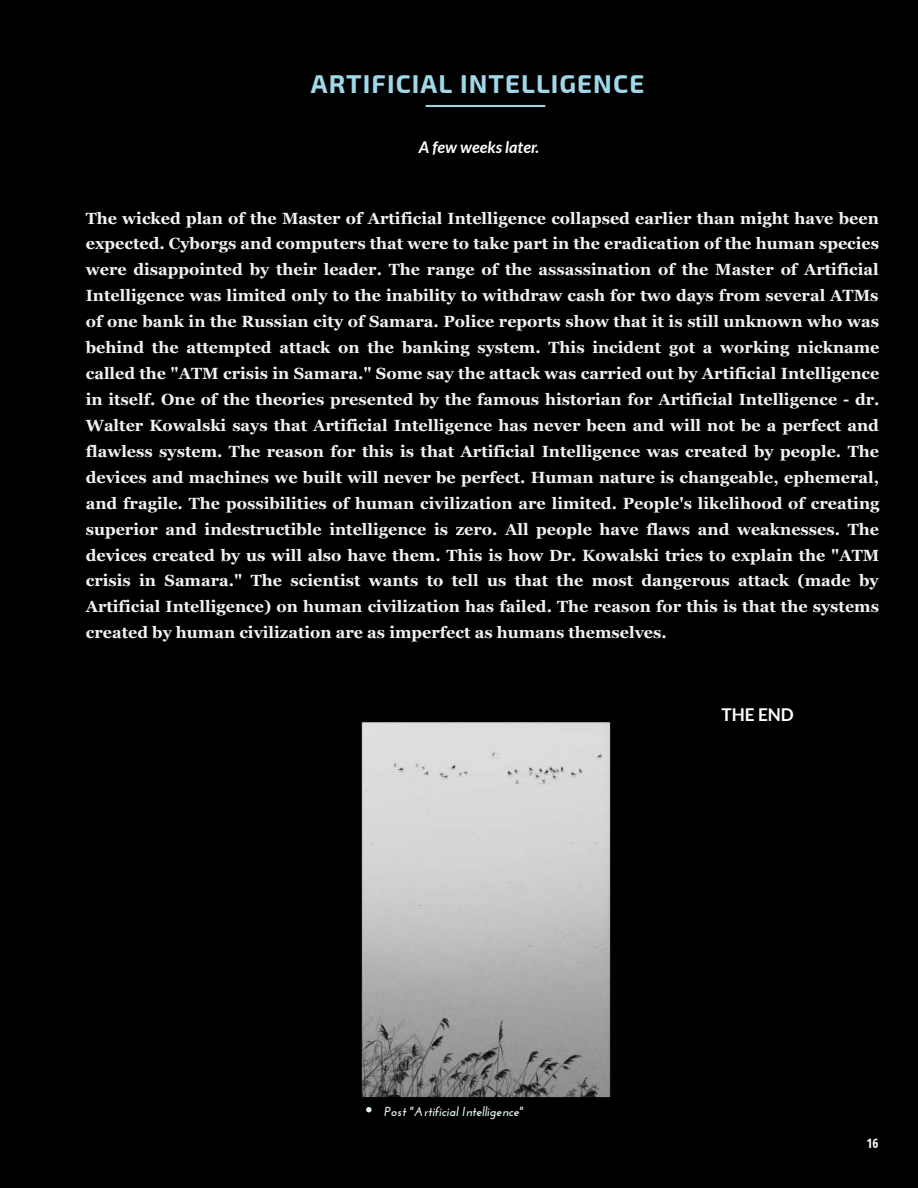
<style>
.page{position:relative;width:918px;height:1188px;background:#fff}
.page>*{position:absolute;margin:0;border:0;box-sizing:border-box;transform-origin:0 0}
.t1{font:700 25.95px "Exo 2.0";letter-spacing:.04em;color:#a1d8e9}
.t2{font:700 17.25px "Lato";color:#fff}
.t3{font:700 16.2px/26px "Georgia";color:#f2f2f2;text-align:justify}
.t4{font:italic 700 16.2px "Lato";color:#fff}
.t5{font:italic 700 12.9px "Josefin Sans";color:#e5f5ef}
.t6{font:700 condensed 12.9px "Open Sans";color:#fff}
</style>
<div class="page">
<img style="left:0;top:0;width:918px;height:1188px">
<svg style="left:366px;top:1107px;width:6px;height:5px"></svg>
<h1 class="t1" style="left:311px;top:68px;width:335px">ARTIFICIAL INTELLIGENCE</h1>
<p class="t4" style="left:419px;top:138px;width:122px">A few weeks later.</p>
<p class="t3" style="left:86px;top:205px;width:795px">The wicked plan of the Master of Artificial Intelligence collapsed earlier than might have been expected. Cyborgs and computers that were to take part in the eradication of the human species were disappointed by their leader. The range of the assassination of the Master of Artificial Intelligence was limited only to the inability to withdraw cash for two days from several ATMs of one bank in the Russian city of Samara. Police reports show that it is still unknown who was behind the attempted attack on the banking system. This incident got a working nickname called the "ATM crisis in Samara." Some say the attack was carried out by Artificial Intelligence in itself. One of the theories presented by the famous historian for Artificial Intelligence - dr.<br>Walter Kowalski says that Artificial Intelligence has never been and will not be a perfect and flawless system. The reason for this is that Artificial Intelligence was created by people. The devices and machines we built will never be perfect. Human nature is changeable, ephemeral, and fragile. The possibilities of human civilization are limited. People's likelihood of creating superior and indestructible intelligence is zero. All people have flaws and weaknesses. The devices created by us will also have them. This is how Dr. Kowalski tries to explain the "ATM crisis in Samara." The scientist wants to tell us that the most dangerous attack (made by Artificial Intelligence) on human civilization has failed. The reason for this is that the systems created by human civilization are as imperfect as humans themselves.</p>
<p class="t5" style="left:384px;top:1104px;width:141px">Post "Artificial Intelligence"</p>
<p class="t2" style="left:721px;top:705px;width:74px">THE END</p>
<p class="t6" style="left:867px;top:1136px;width:14px">16</p>
</div>
